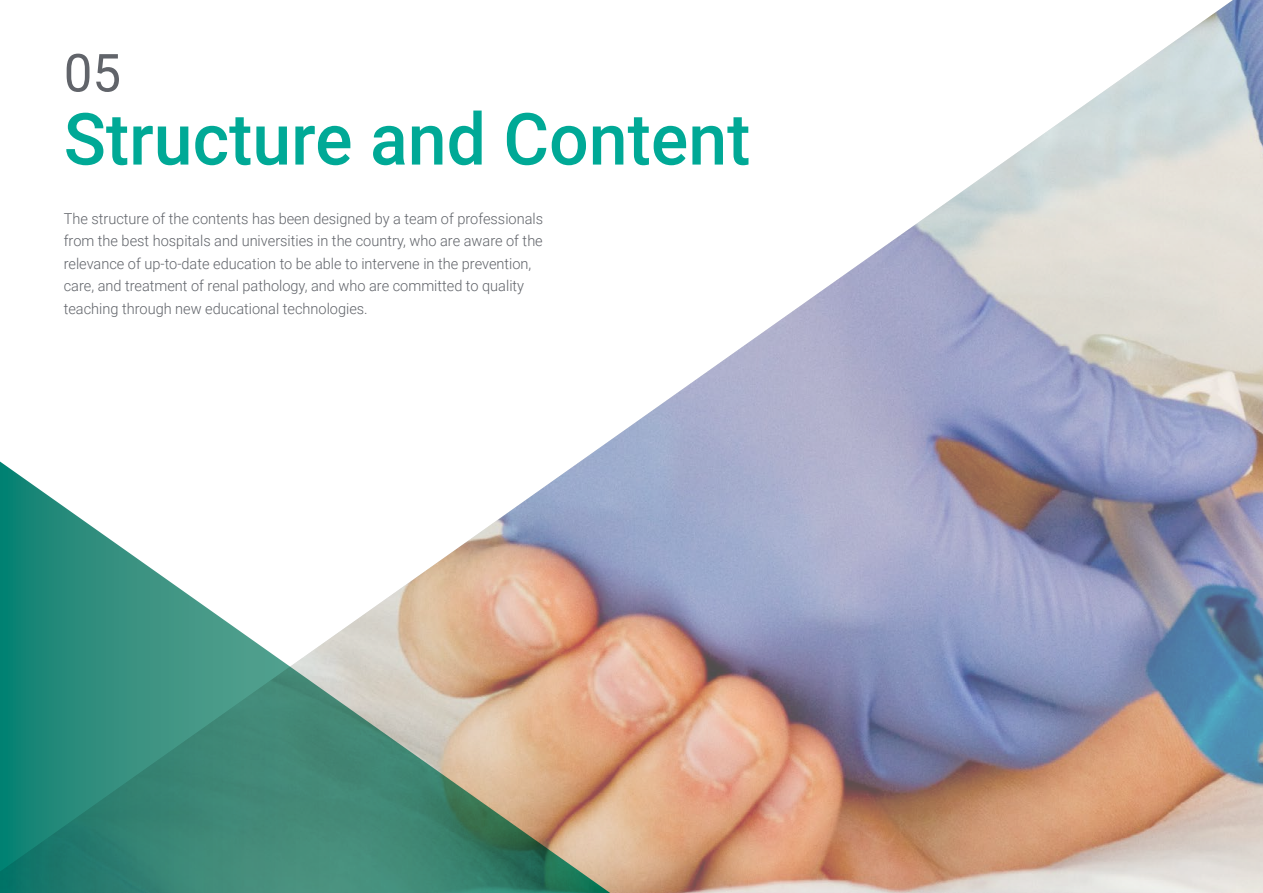
<style>
.page{position:relative;width:1263px;height:893px;background:#fff}
.page>*{position:absolute;margin:0;border:0;box-sizing:border-box;transform-origin:0 0}
.t1{font:500 72px "Roboto";color:#00a996}
.t2{font:52.5px "Roboto";color:#61646a}
.t3{font:300 15px/22.5px "Roboto";color:#61646a}
</style>
<div class="page">
<img style="left:602px;top:0;width:661px;height:893px">
<svg style="left:0;top:446px;width:640px;height:447px"></svg>
<h2 class="t2" style="left:64px;top:36px;width:59px">05</h2>
<h1 class="t1" style="left:64px;top:89px;width:688px">Structure and Content</h1>
<p class="t3" style="left:64px;top:207px;width:481px">The structure of the contents has been designed by a team of professionals from the best hospitals and universities in the country, who are aware of the relevance of up-to-date education to be able to intervene in the prevention, care, and treatment of renal pathology, and who are committed to quality teaching through new educational technologies.</p>
</div>
